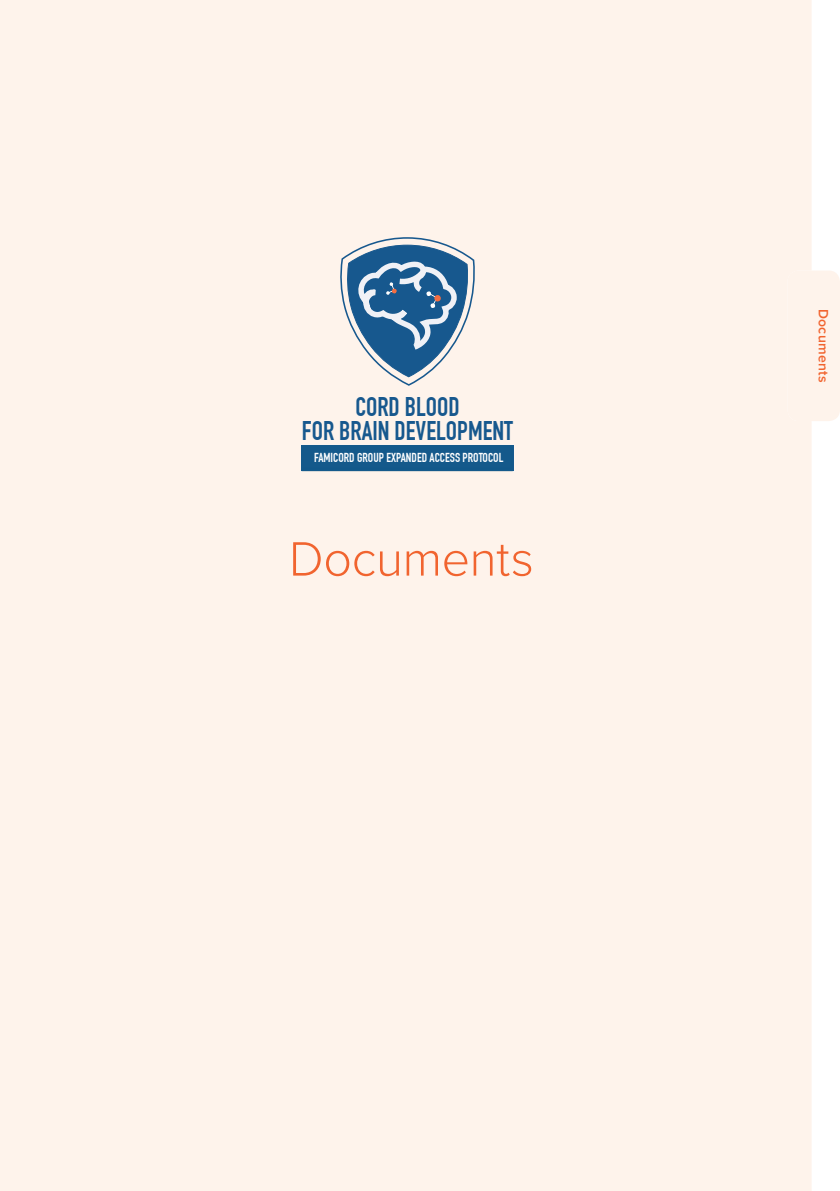
<style>
.page{position:relative;width:840px;height:1191px;background:#fff}
.page>*{position:absolute;margin:0;border:0;box-sizing:border-box;transform-origin:0 0}
.t1{font:300 50px "Proxima Nova";letter-spacing:-.01em;color:#f1642f}
.t2{font:700 26.4px/24px "DIN Condensed";color:#17588e;text-align:center}
.t3{font:600 14px "Proxima Nova";letter-spacing:.02em;color:#f1642f}
.t4{font:700 12.8px "DIN Condensed";color:#fff}
</style>
<div class="page">
<div style="left:0;top:0;width:811px;height:1191px;background:#fef3eb"></div>
<div style="left:787px;top:270px;width:52px;height:151px;background:#fef3eb;border-radius:11px"></div>
<img style="left:300px;top:444px;width:214px;height:28px">
<div style="left:302px;top:445px;width:211px;height:25px;background:#14598b"></div>
<svg style="left:340px;top:237px;width:135px;height:149px;background:#84a1bb"></svg>
<h2 class="t2" style="left:302px;top:395px;width:212px">CORD BLOOD<br>FOR BRAIN DEVELOPMENT</h2>
<p class="t4" style="left:314px;top:450px;width:190px">FAMICORD GROUP EXPANDED ACCESS PROTOCOL</p>
<h1 class="t1" style="left:289px;top:521px;width:246px">Documents</h1>
<p class="t3" style="left:833px;top:309px;width:75px;rotate:90deg">Documents</p>
</div>
